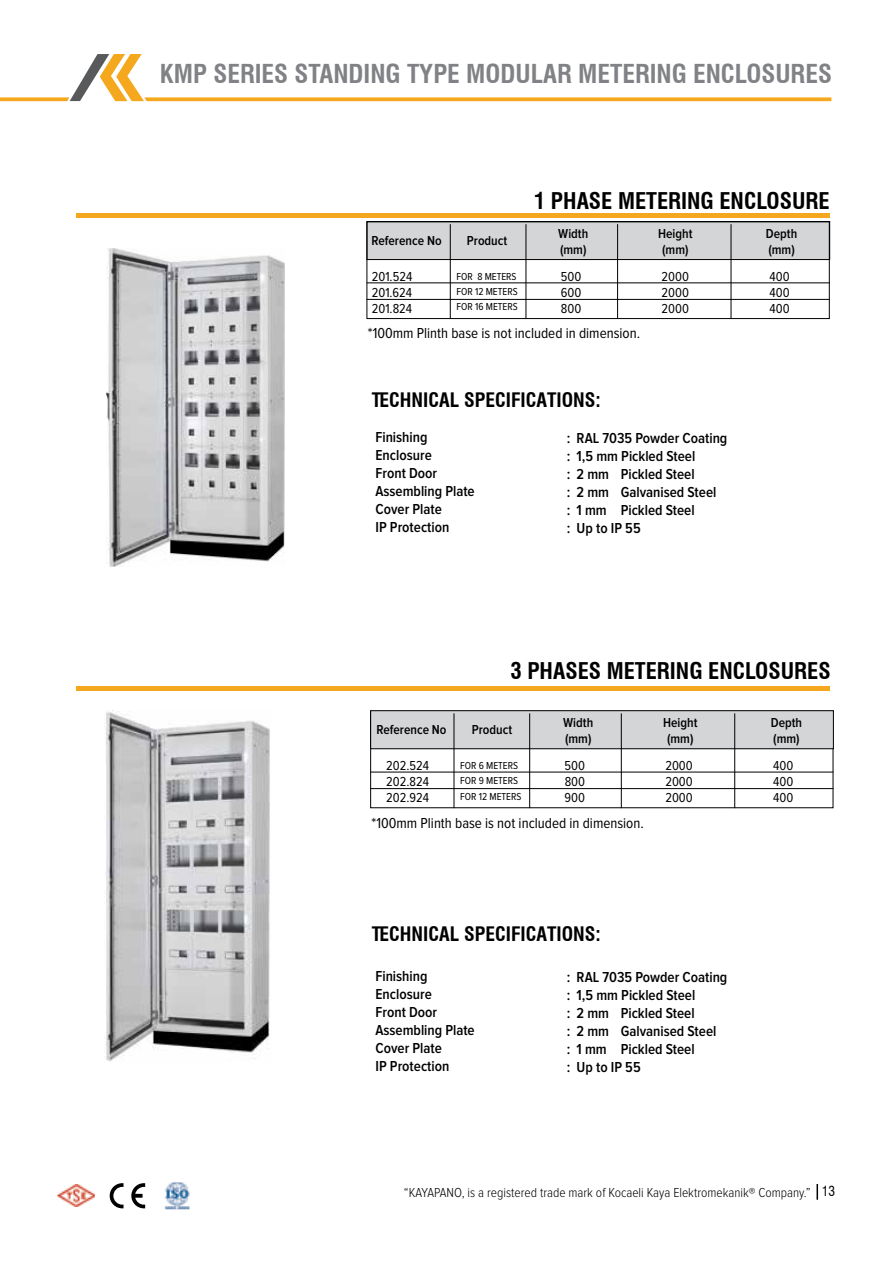
<style>
.page{position:relative;width:893px;height:1263px;background:#fff}
.page>*{position:absolute;margin:0;border:0;box-sizing:border-box;transform-origin:0 0}
.t1{font:700 condensed 25.5px "Swiss 721 BT";color:#808285}
.t2{font:22.5px "Swiss 721 BT Bold Condensed D Type";color:#000}
.t3{font:19.5px "Swiss 721 BT Bold Condensed D Type";color:#000}
.t4{font:600 15px/18px "Proxima Nova Cond";color:#000}
.t5{font:15px "Proxima Nova Cond";color:#000}
.t6{font:13.5px/16.2px "Proxima Nova Cond";color:#000;text-align:justify}
.t7{font:600 13.5px/16.2px "Proxima Nova Cond";color:#000}
.t8{font:300 13.5px "Proxima Nova Cond";color:#000}
.t9{font:10.5px/15px "Proxima Nova Cond";color:#000;text-align:justify}
.s1{font-family:"Swiss 721 BT";font-weight:400;font-stretch:condensed}
</style>
<div class="page">
<svg style="left:110px;top:1183px;width:14px;height:25px"></svg>
<svg style="left:131px;top:1183px;width:14px;height:25px"></svg>
<img style="left:58px;top:1185px;width:36px;height:22px">
<img style="left:164px;top:1182px;width:26px;height:27px">
<svg style="left:816px;top:1184px;width:2px;height:16px"></svg>
<div style="left:367px;top:221px;width:463px;height:39px;background:#d3d5d6"></div>
<div style="left:367px;top:221px;width:463px;height:39px;border:1px solid #000"></div>
<div style="left:371px;top:711px;width:462px;height:38px;background:#d3d5d6"></div>
<div style="left:370px;top:710px;width:464px;height:39px;border:1px solid #000"></div>
<hr style="left:77px;top:214px;width:753px;height:4px;background:#f5a81d">
<hr style="left:77px;top:687px;width:753px;height:4px;background:#f5a81d">
<hr style="left:450px;top:224px;width:1px;height:95px;background:#000">
<hr style="left:454px;top:713px;width:1px;height:95px;background:#000">
<hr style="left:526px;top:224px;width:1px;height:95px;background:#000">
<hr style="left:529px;top:713px;width:1px;height:95px;background:#000">
<hr style="left:617px;top:224px;width:1px;height:95px;background:#000">
<hr style="left:621px;top:713px;width:1px;height:95px;background:#000">
<hr style="left:731px;top:224px;width:1px;height:95px;background:#000">
<hr style="left:734px;top:713px;width:1px;height:95px;background:#000">
<div style="left:367px;top:221px;width:463px;height:98px;border:1px solid #000"></div>
<hr style="left:367px;top:282px;width:463px;height:1px;background:#000">
<hr style="left:370px;top:772px;width:463px;height:1px;background:#000">
<hr style="left:367px;top:299px;width:463px;height:1px;background:#000">
<hr style="left:370px;top:788px;width:463px;height:1px;background:#000">
<img style="left:107px;top:248px;width:177px;height:318px">
<img style="left:104px;top:711px;width:166px;height:351px">
<svg style="left:0;top:54px;width:831px;height:48px"></svg>
<h1 class="t1" style="left:160px;top:58px;width:673px">KMP SERIES STANDING TYPE MODULAR METERING ENCLOSURES</h1>
<h2 class="t2" style="left:534px;top:187px;width:297px">1 PHASE METERING ENCLOSURE</h2>
<p class="t7" style="left:371px;top:233px;width:72px">Reference No</p>
<p class="t7" style="left:467px;top:233px;width:42px">Product</p>
<p class="t7" style="left:558px;top:226px;width:32px">Width (mm)</p>
<p class="t7" style="left:658px;top:226px;width:36px">Height (mm)</p>
<p class="t7" style="left:766px;top:226px;width:33px">Depth (mm)</p>
<p class="t6" style="left:372px;top:268px;width:42px">201.524<br>201.624<br>201.824</p>
<p class="t6" style="left:561px;top:268px;width:22px">500<br>600<br>800</p>
<p class="t6" style="left:662px;top:268px;width:29px">2000<br>2000<br>2000</p>
<p class="t6" style="left:769px;top:268px;width:22px">400<br>400<br>400</p>
<p class="t9" style="left:456px;top:270px;width:63px">FOR 8 METERS FOR 12 METERS FOR 16 METERS</p>
<p class="t5" style="left:368px;top:327px;width:274px">*100mm Plinth base is not included in dimension.</p>
<h3 class="t3" style="left:372px;top:389px;width:230px">TECHNICAL SPECIFICATIONS:</h3>
<p class="t4" style="left:375px;top:428px;width:101px">Finishing<br>Enclosure<br>Front Door<br>Assembling Plate<br>Cover Plate<br>IP Protection</p>
<p class="t4" style="left:567px;top:429px;width:162px">: RAL 7035 Powder Coating : 1,5 mm Pickled Steel<br>: 2 mm Pickled Steel<br>: 2 mm Galvanised Steel<br>: 1 mm Pickled Steel<br>: Up to IP 55</p>
<h2 class="t2" style="left:510px;top:657px;width:322px">3 PHASES METERING ENCLOSURES</h2>
<p class="t7" style="left:376px;top:722px;width:72px">Reference No</p>
<p class="t7" style="left:472px;top:722px;width:42px">Product</p>
<p class="t7" style="left:563px;top:715px;width:32px">Width (mm)</p>
<p class="t7" style="left:663px;top:715px;width:36px">Height (mm)</p>
<p class="t7" style="left:771px;top:715px;width:33px">Depth (mm)</p>
<p class="t6" style="left:386px;top:758px;width:44px">202.524<br>202.824<br>202.924</p>
<p class="t9" style="left:460px;top:759px;width:63px;text-align:left">FOR 6 METERS<br>FOR 9 METERS<br>FOR 12 METERS</p>
<p class="t6" style="left:565px;top:758px;width:22px">500<br>800<br>900</p>
<p class="t5" style="left:372px;top:816px;width:274px">*100mm Plinth base is not included in dimension.</p>
<p class="t6" style="left:665px;top:758px;width:29px">2000<br>2000<br>2000</p>
<h3 class="t3" style="left:372px;top:922px;width:230px">TECHNICAL SPECIFICATIONS:</h3>
<p class="t4" style="left:375px;top:968px;width:101px">Finishing<br>Enclosure<br>Front Door<br>Assembling Plate<br>Cover Plate<br>IP Protection</p>
<p class="t4" style="left:567px;top:969px;width:162px">: RAL 7035 Powder Coating : 1,5 mm Pickled Steel<br>: 2 mm Pickled Steel<br>: 2 mm Galvanised Steel<br>: 1 mm Pickled Steel<br>: Up to IP 55</p>
<p class="t6" style="left:773px;top:758px;width:22px">400<br>400<br>400</p>
<p class="t8" style="left:404px;top:1186px;width:433px">“KAYAPANO, is a registered trade mark of Kocaeli Kaya Elektromekanik® Company.” <span class="s1">13</span></p>
</div>
